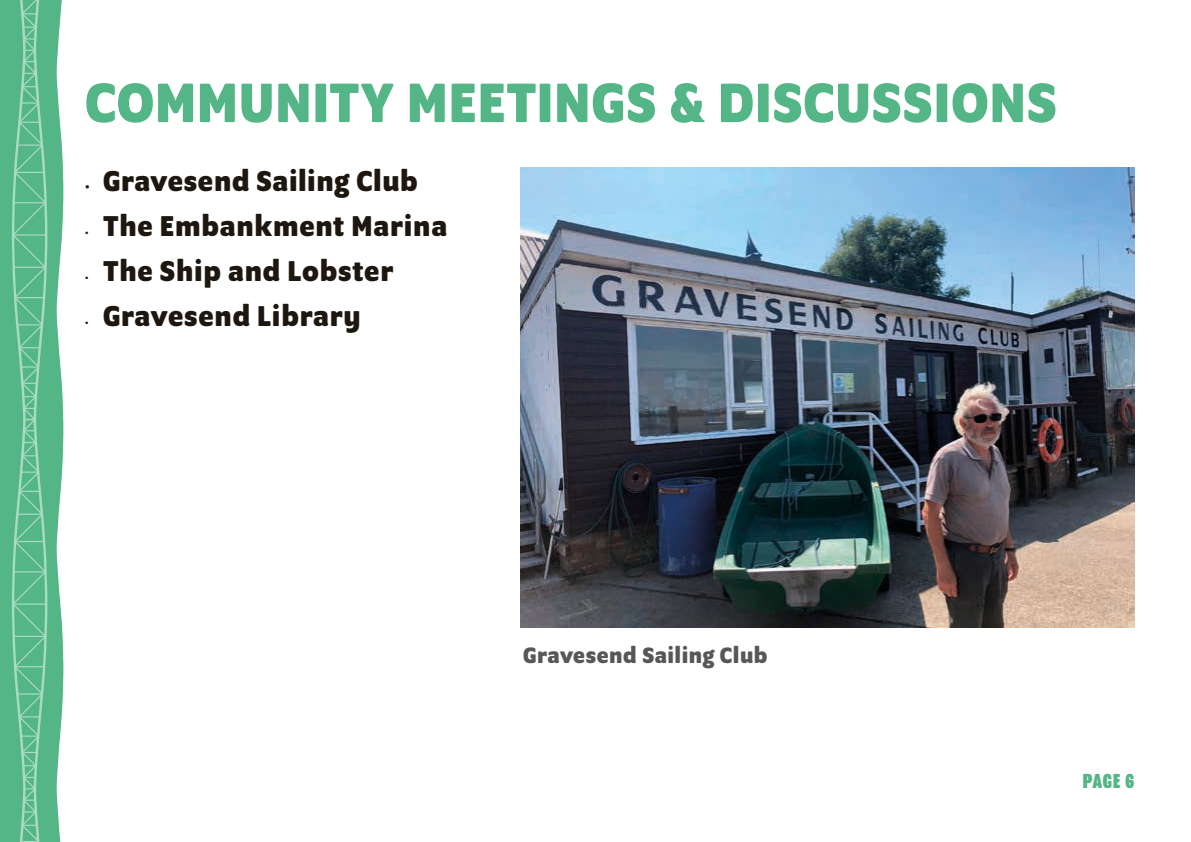
<style>
.page{position:relative;width:1191px;height:842px;background:#fff}
.page>*{position:absolute;margin:0;border:0;box-sizing:border-box;transform-origin:0 0}
.t1{font:700 60px "Program OT";letter-spacing:.015em;color:#54b687}
.t2{font:700 31px "Program OT";letter-spacing:.025em;color:#1d1710}
.t3{font:700 24px "Program OT";letter-spacing:.02em;color:#575756}
.t4{font:900 22px "Program Nar OT";color:#54b687}
.s1{font-family:"Myriad Pro";font-weight:400;font-size:16px}
.s2{font-family:"Myriad Pro";font-weight:400;font-size:12px}
</style>
<div class="page">
<svg style="left:0;top:0;width:64px;height:842px;fill:#54b687"></svg>
<svg style="left:12px;top:0;width:35px;height:842px"></svg>
<img style="left:520px;top:167px;width:614px;height:460px">
<h1 class="t1" style="left:85px;top:68px;width:973px">COMMUNITY MEETINGS &amp; DISCUSSIONS</h1>
<p class="t2" style="left:85px;top:163px;width:334px"><span class="s1">•</span> Gravesend Sailing Club</p>
<p class="t2" style="left:85px;top:208px;width:363px"><span class="s2">•</span> The Embankment Marina</p>
<p class="t2" style="left:85px;top:253px;width:310px"><span class="s2">•</span> The Ship and Lobster</p>
<p class="t2" style="left:85px;top:298px;width:277px"><span class="s2">•</span> Gravesend Library</p>
<p class="t3" style="left:523px;top:641px;width:246px">Gravesend Sailing Club</p>
<p class="t4" style="left:1082px;top:768px;width:53px">PAGE 6</p>
</div>
